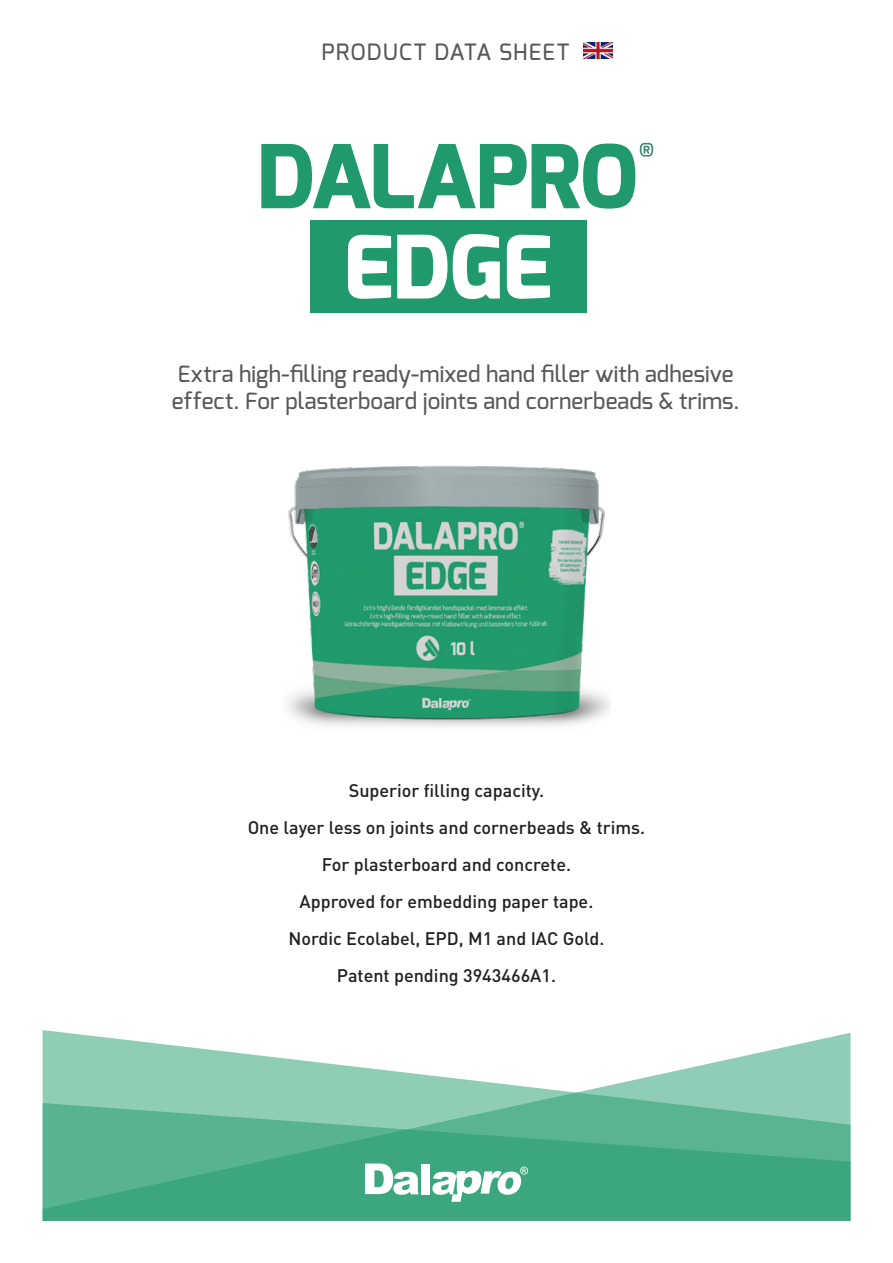
<style>
.page{position:relative;width:893px;height:1263px;background:#fff}
.page>*{position:absolute;margin:0;border:0;box-sizing:border-box;transform-origin:0 0}
.t1{font:800 87.15px "Exo";color:#fff}
.t2{font:500 22.5px/27px "Exo";letter-spacing:.005em;color:#57585a}
.t3{font:500 22.5px "Exo";letter-spacing:.045em;color:#57585a}
.t4{font:500 18px "DIN Pro";color:#231f20}
</style>
<div class="page">
<img style="left:584px;top:43px;width:28px;height:16px">
<svg style="left:43px;top:1030px;width:807px;height:73px;fill:#90cdb6"></svg>
<svg style="left:43px;top:1103px;width:807px;height:118px;background:#4eaf8a"></svg>
<svg style="left:365px;top:1163px;width:54px;height:32px"></svg>
<div style="left:421px;top:1164px;width:8px;height:30px;background:#fff"></div>
<svg style="left:432px;top:1167px;width:96px;height:35px"></svg>
<img style="left:287px;top:465px;width:323px;height:262px">
<svg style="left:261px;top:143px;width:392px;height:66px"></svg>
<div style="left:310px;top:220px;width:277px;height:93px;background:#209a6d"></div>
<p class="t3" style="left:322px;top:37px;width:249px">PRODUCT DATA SHEET</p>
<p class="t1" style="left:344px;top:211px;width:210px">EDGE</p>
<p class="t2" style="left:172px;top:360px;width:569px">Extra high-filling ready-mixed hand filler with adhesive effect. For plasterboard joints and cornerbeads &amp; trims.</p>
<p class="t4" style="left:349px;top:778px;width:197px">Superior filling capacity.</p>
<p class="t4" style="left:248px;top:815px;width:399px">One layer less on joints and cornerbeads &amp; trims.</p>
<p class="t4" style="left:322px;top:852px;width:251px">For plasterboard and concrete.</p>
<p class="t4" style="left:300px;top:889px;width:295px">Approved for embedding paper tape.</p>
<p class="t4" style="left:288px;top:926px;width:318px">Nordic Ecolabel, EPD, M1 and IAC Gold.</p>
<p class="t4" style="left:337px;top:963px;width:221px">Patent pending 3943466A1.</p>
</div>
